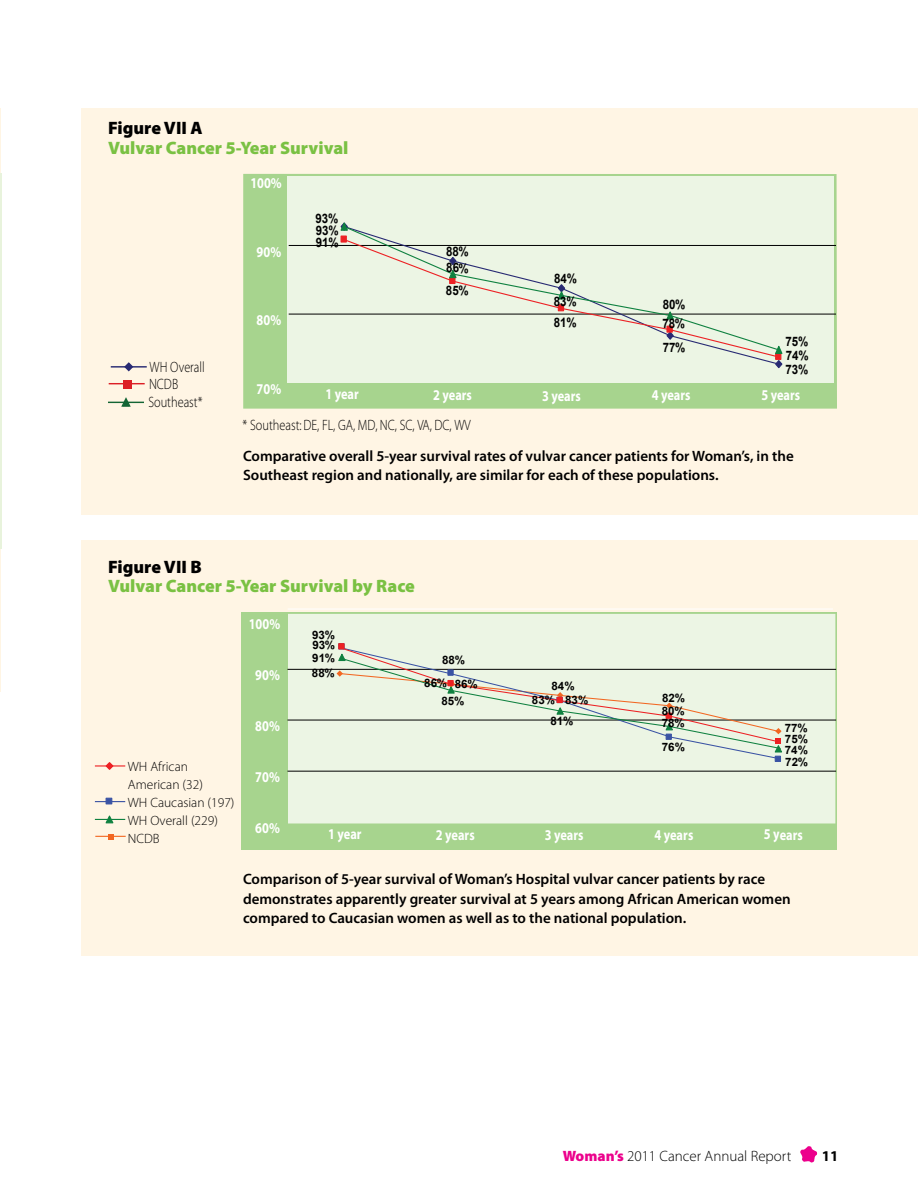
<style>
.page{position:relative;width:918px;height:1188px;background:#fff}
.page>*{position:absolute;margin:0;border:0;box-sizing:border-box;transform-origin:0 0}
.t1{font:900 18px "Myriad Pro";color:#7ac143}
.t2{font:900 18px "Myriad Pro";color:#000}
.t3{font:600 15px/19.5px "Myriad Pro";color:#000}
.t4{font:700 15px "Myriad Pro";color:#fff;scale:.82 1}
.t5{font:300 15px/16.8px "Myriad Pro";color:#000;scale:.82 1}
.t6{font:300 15px "Myriad Pro";color:#000}
.t7{font:700 15px "Myriad Pro";color:#000}
.t8{font:300 13.5px/18px "Myriad Pro";color:#000}
.t9{font:700 13.05px "Arial";color:#000;scale:.88 1}
.t10{font:700 11.55px/20.7px "Arial";color:#000}
.s1{font-weight:900;color:#ec008c}
</style>
<div class="page">
<svg style="left:800px;top:1146px;width:17px;height:17px"></svg>
<div style="left:82px;top:540px;width:836px;height:415px;background:#fff5e4"></div>
<div style="left:81px;top:108px;width:837px;height:406px;background:#fff5e4"></div>
<hr style="left:111px;top:366px;width:35px;height:2px;background:#282a73">
<svg style="left:123px;top:362px;width:11px;height:10px"></svg>
<hr style="left:109px;top:383px;width:35px;height:1px;background:#dc1f26">
<svg style="left:123px;top:380px;width:8px;height:8px"></svg>
<hr style="left:109px;top:402px;width:34px;height:1px;background:#136534">
<svg style="left:120px;top:397px;width:12px;height:10px"></svg>
<div style="left:243px;top:174px;width:594px;height:235px;background:#a7d48e"></div>
<div style="left:288px;top:176px;width:546px;height:207px;background:#ecf5e4"></div>
<hr style="left:289px;top:314px;width:547px;height:1px;background:#000">
<hr style="left:289px;top:245px;width:547px;height:1px;background:#000">
<svg style="left:343px;top:227px;width:437px;height:124px"></svg>
<svg style="left:666px;top:331px;width:9px;height:10px"></svg>
<svg style="left:341px;top:236px;width:6px;height:7px"></svg>
<div style="left:449px;top:277px;width:6px;height:7px;background:#ed2124;border:1px solid #ed2124"></div>
<div style="left:558px;top:304px;width:6px;height:7px;background:#ed2124;border:1px solid #ed2124"></div>
<div style="left:666px;top:326px;width:7px;height:7px;background:#ed2124;border:1px solid #ed2124"></div>
<svg style="left:340px;top:222px;width:9px;height:10px"></svg>
<svg style="left:448px;top:256px;width:10px;height:23px"></svg>
<svg style="left:557px;top:283px;width:9px;height:17px"></svg>
<svg style="left:665px;top:310px;width:10px;height:10px"></svg>
<svg style="left:774px;top:345px;width:9px;height:24px"></svg>
<div style="left:241px;top:612px;width:596px;height:238px;background:#a7d48e"></div>
<div style="left:288px;top:614px;width:547px;height:209px;background:#ecf5e4"></div>
<hr style="left:288px;top:771px;width:548px;height:1px;background:#000">
<hr style="left:288px;top:720px;width:548px;height:1px;background:#000">
<hr style="left:288px;top:669px;width:548px;height:1px;background:#000">
<hr style="left:287px;top:609px;width:546px;height:1px;background:#fff">
<svg style="left:338px;top:643px;width:7px;height:3px"></svg>
<svg style="left:337px;top:646px;width:446px;height:116px"></svg>
<hr style="left:95px;top:801px;width:30px;height:1px;background:#3a53a4">
<svg style="left:106px;top:798px;width:6px;height:6px"></svg>
<hr style="left:95px;top:819px;width:30px;height:1px;background:#0f8140">
<svg style="left:104px;top:815px;width:11px;height:9px"></svg>
<hr style="left:95px;top:836px;width:31px;height:1px;background:#f26722">
<svg style="left:108px;top:834px;width:5px;height:6px"></svg>
<hr style="left:95px;top:765px;width:30px;height:2px;background:#ed2124">
<svg style="left:105px;top:762px;width:9px;height:8px"></svg>
<hr style="left:0;top:108px;width:1px;height:583px;background:#fff5e4">
<hr style="left:0;top:173px;width:1px;height:376px;background:#e8f3dc">
<p class="t2" style="left:108px;top:116px;width:96px">Figure VII A</p>
<p class="t1" style="left:108px;top:136px;width:242px">Vulvar Cancer 5-Year Survival</p>
<p class="t5" style="left:149px;top:358px;width:69px">WH Overall<br>NCDB</p>
<p class="t5" style="left:148px;top:394px;width:68px">Southeast*</p>
<p class="t4" style="left:250px;top:173px;width:40px">100%</p>
<p class="t4" style="left:257px;top:242px;width:31px">90%</p>
<p class="t4" style="left:257px;top:310px;width:31px">80%</p>
<p class="t4" style="left:255px;top:378px;width:10px">6</p>
<p class="t4" style="left:257px;top:379px;width:31px">70%</p>
<p class="t9" style="left:316px;top:210px;width:27px">93%</p>
<p class="t9" style="left:316px;top:222px;width:27px">93%</p>
<p class="t9" style="left:316px;top:234px;width:27px">91%</p>
<p class="t9" style="left:446px;top:243px;width:27px">88%</p>
<p class="t9" style="left:446px;top:259px;width:27px">86%</p>
<p class="t9" style="left:446px;top:281px;width:27px">85%</p>
<p class="t9" style="left:554px;top:269px;width:27px">84%</p>
<p class="t9" style="left:554px;top:293px;width:27px">83%</p>
<p class="t9" style="left:663px;top:296px;width:27px">80%</p>
<p class="t9" style="left:554px;top:314px;width:27px">81%</p>
<p class="t9" style="left:662px;top:314px;width:27px">78%</p>
<p class="t9" style="left:663px;top:339px;width:27px">77%</p>
<p class="t9" style="left:786px;top:333px;width:27px">75%</p>
<p class="t9" style="left:786px;top:347px;width:27px">74%</p>
<p class="t9" style="left:785px;top:361px;width:27px">73%</p>
<p class="t4" style="left:328px;top:384px;width:42px">1 year</p>
<p class="t4" style="left:326px;top:385px;width:42px">1 year</p>
<p class="t4" style="left:433px;top:386px;width:49px">2 years</p>
<p class="t4" style="left:542px;top:386px;width:49px">3 years</p>
<p class="t4" style="left:652px;top:385px;width:49px">4 years</p>
<p class="t4" style="left:761px;top:385px;width:49px">5 years</p>
<p class="t5" style="left:243px;top:417px;width:280px">* Southeast:DE, FL, GA, MD, NC, SC, VA, DC, WV</p>
<p class="t3" style="left:243px;top:445px;width:552px">Comparative overall 5-year survival rates of vulvar cancer patients for Woman’s, in the<br>Southeast region and nationally, are similar for each of these populations.</p>
<p class="t2" style="left:108px;top:555px;width:95px">Figure VII B</p>
<p class="t1" style="left:108px;top:574px;width:309px">Vulvar Cancer 5-Year Survival by Race</p>
<p class="t4" style="left:249px;top:614px;width:40px">100%</p>
<p class="t8" style="left:128px;top:757px;width:108px">WH African<br>American (32)<br>WH Caucasian (197)<br>WH Overall (229)<br>NCDB</p>
<p class="t4" style="left:255px;top:665px;width:31px">90%</p>
<p class="t4" style="left:255px;top:716px;width:31px">80%</p>
<p class="t4" style="left:255px;top:767px;width:31px">70%</p>
<p class="t4" style="left:255px;top:818px;width:31px">60%</p>
<p class="t10" style="left:312px;top:625px;width:24px">93%</p>
<p class="t10" style="left:312px;top:635px;width:24px">93%</p>
<p class="t10" style="left:312px;top:648px;width:24px">91%</p>
<p class="t10" style="left:312px;top:663px;width:24px">88%</p>
<p class="t10" style="left:442px;top:650px;width:24px">88%</p>
<p class="t10" style="left:441px;top:691px;width:24px">85%</p>
<p class="t10" style="left:550px;top:690px;width:39px;text-indent:15px">83%<br>81%</p>
<p class="t10" style="left:424px;top:673px;width:24px">86%</p>
<p class="t10" style="left:455px;top:674px;width:24px">86%</p>
<p class="t10" style="left:552px;top:676px;width:25px">84%</p>
<p class="t10" style="left:532px;top:690px;width:25px">83%</p>
<p class="t10" style="left:662px;top:688px;width:25px">82%</p>
<p class="t10" style="left:662px;top:701px;width:25px">80%</p>
<p class="t10" style="left:662px;top:713px;width:25px">78%</p>
<p class="t10" style="left:662px;top:736px;width:25px">76%</p>
<p class="t10" style="left:785px;top:718px;width:25px">77%</p>
<p class="t10" style="left:785px;top:729px;width:25px">75%</p>
<p class="t10" style="left:785px;top:740px;width:25px">74%</p>
<p class="t10" style="left:785px;top:751px;width:24px">72%</p>
<p class="t4" style="left:328px;top:824px;width:42px">1 year</p>
<p class="t4" style="left:436px;top:825px;width:49px">2 years</p>
<p class="t4" style="left:545px;top:826px;width:49px">3 years</p>
<p class="t4" style="left:654px;top:825px;width:49px">4 years</p>
<p class="t4" style="left:764px;top:825px;width:49px">5 years</p>
<p class="t3" style="left:243px;top:869px;width:549px">Comparison of 5-year survival of Woman’s Hospital vulvar cancer patients by race demonstrates apparently greater survival at 5 years among African American women compared to Caucasian women as well as to the national population.</p>
<p class="t6" style="left:563px;top:1147px;width:230px"><span class="s1">Woman’s</span> 2011 Cancer Annual Report</p>
<p class="t7" style="left:822px;top:1146px;width:18px">11</p>
</div>
